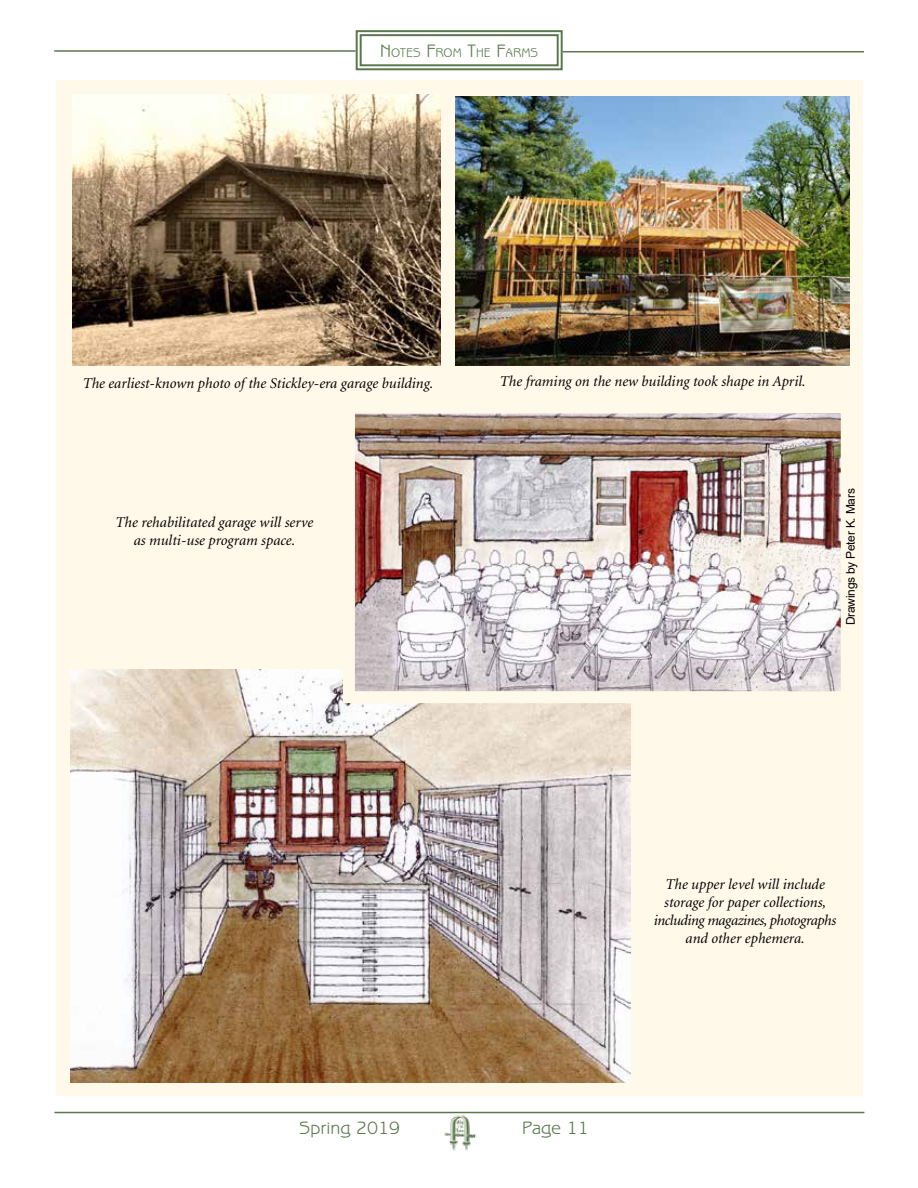
<style>
.page{position:relative;width:918px;height:1188px;background:#fff}
.page>*{position:absolute;margin:0;border:0;box-sizing:border-box;transform-origin:0 0}
.t1{font:18px "Benguiat Gothic";color:#5b784d}
.t2{font:italic 15px/18px "Minion";color:#000;text-align:center}
.t3{font:12.6px "Benguiat Gothic";color:#5b784d}
.t4{font:12px "Arial";letter-spacing:-.02em;color:#000}
.s1{font-size:18px}
</style>
<div class="page">
<div style="left:57px;top:80px;width:806px;height:1016px;background:#fff9e9"></div>
<hr style="left:54px;top:50px;width:302px;height:2px;background:#5b784d">
<svg style="left:355px;top:30px;width:209px;height:41px"></svg>
<div style="left:360px;top:34px;width:199px;height:32px;border:2px solid #5b784d"></div>
<hr style="left:563px;top:51px;width:301px;height:1px;background:#5b784d">
<img style="left:438px;top:1111px;width:46px;height:40px">
<hr style="left:54px;top:1112px;width:810px;height:1px;background:#5b784d">
<img style="left:73px;top:95px;width:368px;height:271px">
<img style="left:456px;top:96px;width:394px;height:270px">
<img style="left:70px;top:669px;width:560px;height:414px">
<img style="left:356px;top:415px;width:484px;height:275px">
<div style="left:343px;top:402px;width:510px;height:301px;border:12px solid #fff9e9"></div>
<p class="t3" style="left:380px;top:45px;width:160px"><span class="s1">N</span>OTES <span class="s1">F</span>ROM <span class="s1">T</span>HE <span class="s1">F</span>ARMS</p>
<p class="t2" style="left:83px;top:375px;width:352px">The earliest-known photo of the Stickley-era garage building.</p>
<p class="t2" style="left:500px;top:373px;width:307px">The framing on the new building took shape in April.</p>
<p class="t2" style="left:115px;top:514px;width:199px">The rehabilitated garage will serve as multi-use program space.</p>
<p class="t4" style="left:842px;top:625px;width:138px;rotate:-90deg">Drawings by Peter K. Mars</p>
<p class="t2" style="left:654px;top:875px;width:184px">The upper level will include storage for paper collections, including magazines, photographs and other ephemera.</p>
<p class="t1" style="left:300px;top:1117px;width:102px">Spring 2019</p>
<p class="t1" style="left:522px;top:1117px;width:68px">Page 11</p>
</div>
